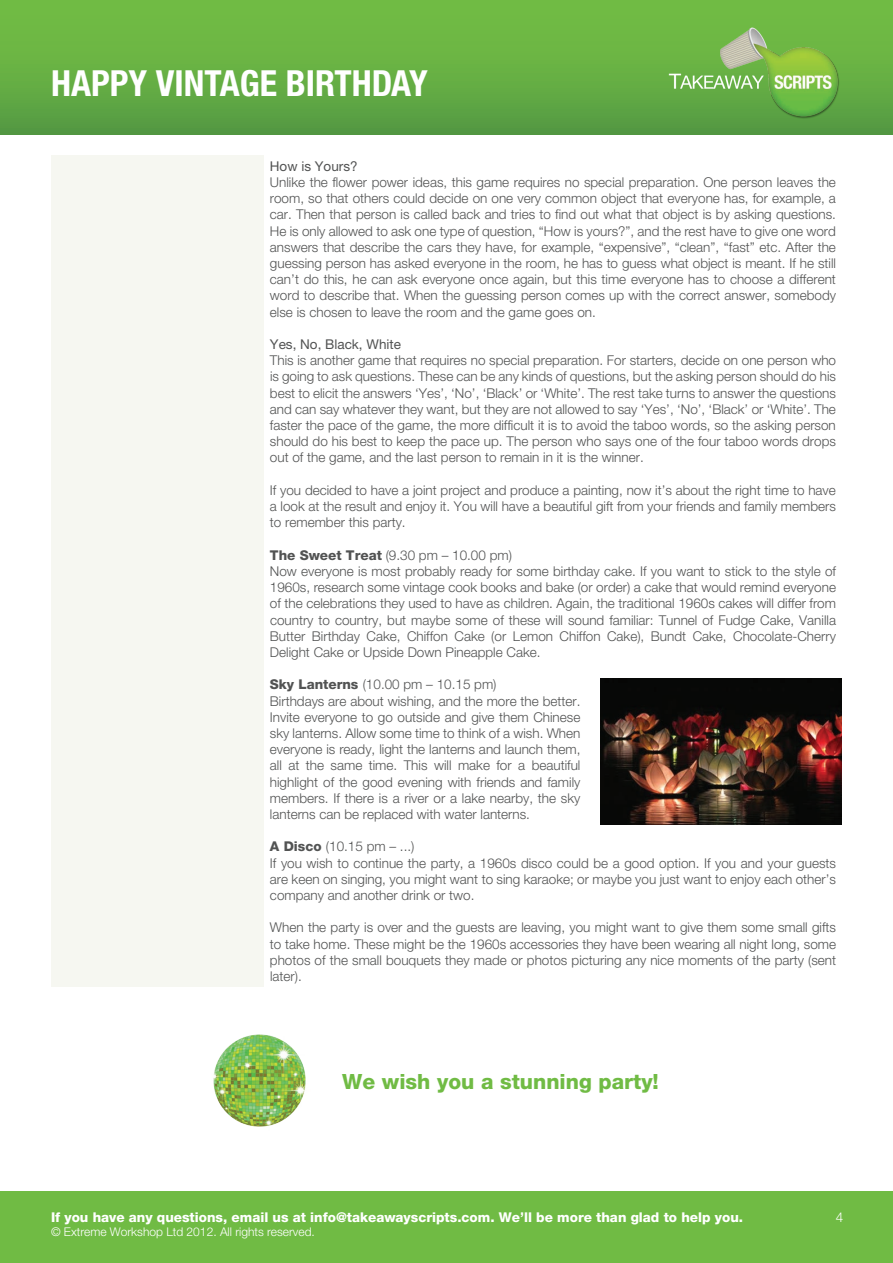
<style>
.page{position:relative;width:893px;height:1263px;background:#fff}
.page>*{position:absolute;margin:0;border:0;box-sizing:border-box;transform-origin:0 0}
.t1{font:700 condensed 36px "Helvetica Neue LT Std";color:#fff}
.t2{font:800 21px "Helvetica Neue LT Pro";color:#70bb44}
.t3{font:300 13.5px/16.2px "Helvetica Neue LT Pro";color:#525353;text-align:justify}
.t4{font:800 13.5px "Helvetica Neue LT Pro";color:#fff}
.t5{font:13.5px "Helvetica Neue LT Pro";color:#525353}
.t6{font:300 13.5px "Helvetica Neue LT Pro";color:#fff}
.t7{font:300 12px "Helvetica Neue LT Pro";color:#fff}
.s1{font-weight:800}
</style>
<div class="page">
<div style="left:0;top:0;width:893px;height:135px;background:linear-gradient(to bottom,#76c144,#579d43)"></div>
<div style="left:0;top:1192px;width:893px;height:71px;background:#70bb44"></div>
<img style="left:668px;top:26px;width:174px;height:93px">
<div style="left:51px;top:155px;width:213px;height:832px;background:#f6f7f1"></div>
<img style="left:600px;top:679px;width:242px;height:146px">
<img style="left:213px;top:1034px;width:93px;height:93px">
<h1 class="t1" style="left:51px;top:61px;width:378px">HAPPY VINTAGE BIRTHDAY</h1>
<p class="t5" style="left:270px;top:158px;width:89px">How is Yours?</p>
<p class="t3" style="left:270px;top:174px;width:568px">Unlike the flower power ideas, this game requires no special preparation. One person leaves the room, so that others could decide on one very common object that everyone has, for example, a car. Then that person is called back and tries to find out what that object is by asking questions.<br>He is only allowed to ask one type of question, “How is yours?”, and the rest have to give one word answers that describe the cars they have, for example, “expensive”, “clean”, “fast” etc. After the guessing person has asked everyone in the room, he has to guess what object is meant. If he still can’t do this, he can ask everyone once again, but this time everyone has to choose a different word to describe that. When the guessing person comes up with the correct answer, somebody else is chosen to leave the room and the game goes on.</p>
<p class="t5" style="left:270px;top:336px;width:133px">Yes, No, Black, White</p>
<p class="t3" style="left:270px;top:352px;width:568px">This is another game that requires no special preparation. For starters, decide on one person who is going to ask questions. These can be any kinds of questions, but the asking person should do his best to elicit the answers ‘Yes’, ‘No’, ‘Black’ or ‘White’. The rest take turns to answer the questions and can say whatever they want, but they are not allowed to say ‘Yes’, ‘No’, ‘Black’ or ‘White’. The faster the pace of the game, the more difficult it is to avoid the taboo words, so the asking person should do his best to keep the pace up. The person who says one of the four taboo words drops out of the game, and the last person to remain in it is the winner.</p>
<p class="t3" style="left:270px;top:482px;width:568px">If you decided to have a joint project and produce a painting, now it’s about the right time to have a look at the result and enjoy it. You will have a beautiful gift from your friends and family members to remember this party.</p>
<p class="t3" style="left:270px;top:546px;width:568px;text-align:left"><span class="s1">The Sweet Treat</span> (9.30 pm – 10.00 pm)<br>Now everyone is most probably ready for some birthday cake. If you want to stick to the style of 1960s, research some vintage cook books and bake (or order) a cake that would remind everyone of the celebrations they used to have as children. Again, the traditional 1960s cakes will differ from country to country, but maybe some of these will sound familiar: Tunnel of Fudge Cake, Vanilla Butter Birthday Cake, Chiffon Cake (or Lemon Chiffon Cake), Bundt Cake, Chocolate-Cherry Delight Cake or Upside Down Pineapple Cake.</p>
<p class="t3" style="left:270px;top:676px;width:312px;text-align:left"><span class="s1">Sky Lanterns</span> (10.00 pm – 10.15 pm)<br>Birthdays are about wishing, and the more the better.<br>Invite everyone to go outside and give them Chinese sky lanterns. Allow some time to think of a wish. When everyone is ready, light the lanterns and launch them, all at the same time. This will make for a beautiful highlight of the good evening with friends and family members. If there is a river or a lake nearby, the sky lanterns can be replaced with water lanterns.</p>
<p class="t3" style="left:270px;top:838px;width:568px;text-align:left"><span class="s1">A Disco</span> (10.15 pm – ...)<br>If you wish to continue the party, a 1960s disco could be a good option. If you and your guests are keen on singing, you might want to sing karaoke; or maybe you just want to enjoy each other’s company and another drink or two.</p>
<p class="t3" style="left:270px;top:919px;width:568px">When the party is over and the guests are leaving, you might want to give them some small gifts to take home. These might be the 1960s accessories they have been wearing all night long, some photos of the small bouquets they made or photos picturing any nice moments of the party (sent later).</p>
<h2 class="t2" style="left:342px;top:1069px;width:318px">We wish you a stunning party!</h2>
<p class="t4" style="left:51px;top:1209px;width:694px">If you have any questions, email us at info@takeawayscripts.com. We’ll be more than glad to help you.</p>
<p class="t7" style="left:51px;top:1224px;width:265px">© Extreme Workshop Ltd 2012. All rights reserved.</p>
<p class="t6" style="left:836px;top:1208px;width:9px">4</p>
</div>
